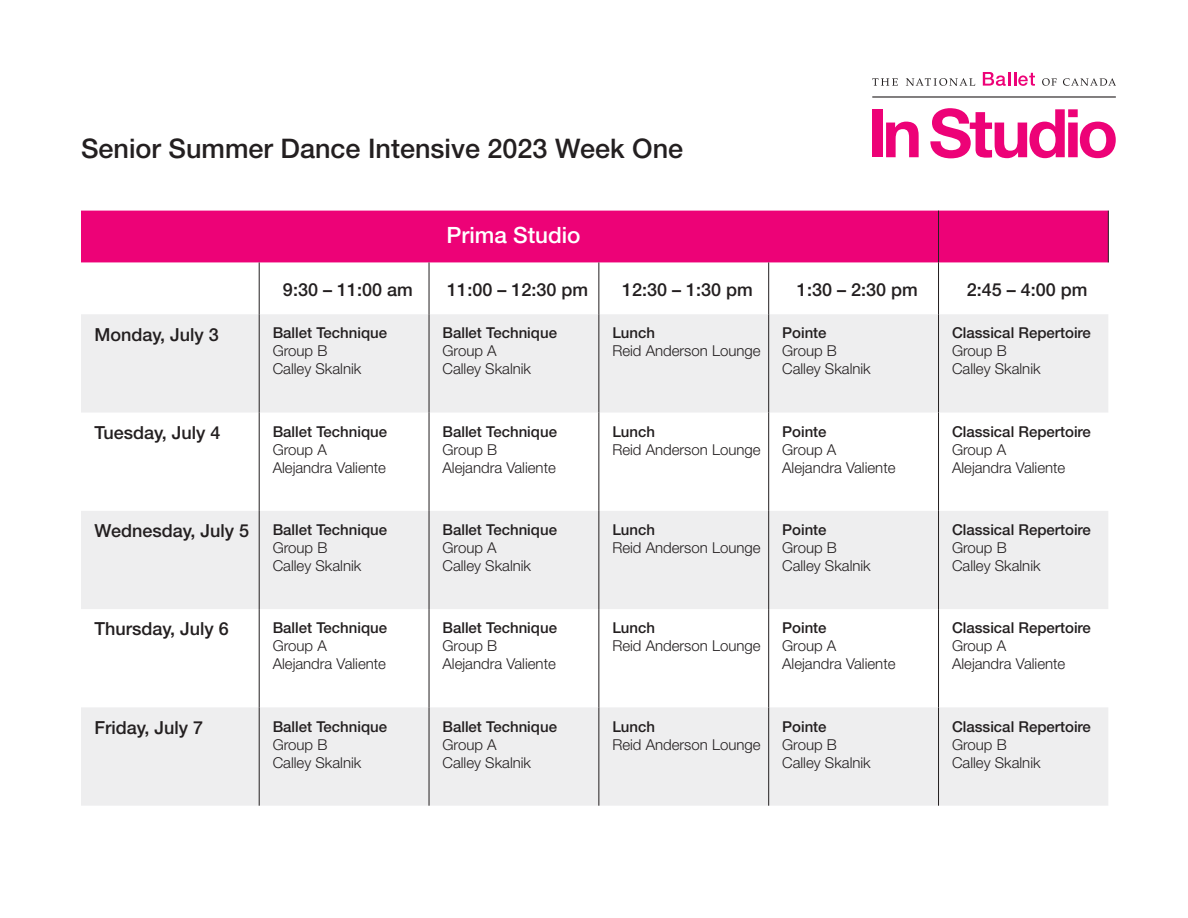
<style>
.page{position:relative;width:1188px;height:918px;background:#fff}
.page>*{position:absolute;margin:0;border:0;box-sizing:border-box;transform-origin:0 0}
.t1{font:500 27px "Helvetica Neue LT Std";color:#231f20}
.t2{font:500 22.5px "Helvetica Neue LT Std";color:#fff}
.t3{font:500 18px "Helvetica Neue LT Std";color:#231f20}
.t4{font:300 15px/18px "Helvetica Neue LT Std";color:#231f20}
.t5{font:500 15px "Helvetica Neue LT Std";color:#231f20}
</style>
<div class="page">
<svg style="left:872px;top:78px;width:26px;height:8px"></svg>
<svg style="left:906px;top:78px;width:69px;height:8px"></svg>
<svg style="left:1042px;top:78px;width:15px;height:8px"></svg>
<svg style="left:1063px;top:78px;width:53px;height:8px"></svg>
<svg style="left:983px;top:72px;width:52px;height:14px"></svg>
<hr style="left:872px;top:96px;width:244px;height:2px;background:#231f20">
<div style="left:872px;top:109px;width:11px;height:48px;background:#ed0277"></div>
<svg style="left:886px;top:122px;width:33px;height:35px"></svg>
<svg style="left:930px;top:108px;width:186px;height:50px"></svg>
<div style="left:81px;top:211px;width:1027px;height:51px;background:#ed0277"></div>
<svg style="left:81px;top:314px;width:1027px;height:492px;fill:#eeeeef"></svg>
<hr style="left:938px;top:211px;width:1px;height:51px;background:#231f20">
<hr style="left:1108px;top:211px;width:1px;height:51px;background:#231f20">
<hr style="left:259px;top:262px;width:1px;height:52px;background:#231f20">
<hr style="left:429px;top:262px;width:1px;height:52px;background:#231f20">
<hr style="left:598px;top:262px;width:1px;height:52px;background:#231f20">
<hr style="left:768px;top:262px;width:1px;height:52px;background:#231f20">
<hr style="left:259px;top:314px;width:1px;height:99px;background:#231f20">
<hr style="left:429px;top:314px;width:1px;height:99px;background:#231f20">
<hr style="left:598px;top:314px;width:1px;height:99px;background:#231f20">
<hr style="left:768px;top:314px;width:1px;height:99px;background:#231f20">
<hr style="left:259px;top:413px;width:1px;height:98px;background:#231f20">
<hr style="left:429px;top:413px;width:1px;height:98px;background:#231f20">
<hr style="left:598px;top:413px;width:1px;height:98px;background:#231f20">
<hr style="left:768px;top:413px;width:1px;height:98px;background:#231f20">
<hr style="left:259px;top:511px;width:1px;height:98px;background:#231f20">
<hr style="left:429px;top:511px;width:1px;height:98px;background:#231f20">
<hr style="left:598px;top:511px;width:1px;height:98px;background:#231f20">
<hr style="left:768px;top:511px;width:1px;height:98px;background:#231f20">
<hr style="left:259px;top:609px;width:1px;height:98px;background:#231f20">
<hr style="left:429px;top:609px;width:1px;height:98px;background:#231f20">
<hr style="left:598px;top:609px;width:1px;height:98px;background:#231f20">
<hr style="left:768px;top:609px;width:1px;height:98px;background:#231f20">
<hr style="left:259px;top:707px;width:1px;height:99px;background:#231f20">
<hr style="left:429px;top:707px;width:1px;height:99px;background:#231f20">
<hr style="left:598px;top:707px;width:1px;height:99px;background:#231f20">
<hr style="left:768px;top:707px;width:1px;height:99px;background:#231f20">
<hr style="left:938px;top:262px;width:1px;height:52px;background:#231f20">
<hr style="left:938px;top:314px;width:1px;height:99px;background:#231f20">
<hr style="left:938px;top:413px;width:1px;height:98px;background:#231f20">
<hr style="left:938px;top:511px;width:1px;height:98px;background:#231f20">
<hr style="left:938px;top:609px;width:1px;height:98px;background:#231f20">
<hr style="left:938px;top:707px;width:1px;height:99px;background:#231f20">
<p class="t1" style="left:81px;top:133px;width:604px">Senior Summer Dance Intensive 2023 Week One</p>
<p class="t2" style="left:446px;top:222px;width:136px">Prima Studio</p>
<p class="t3" style="left:283px;top:278px;width:131px">9:30 – 11:00 am</p>
<p class="t3" style="left:447px;top:278px;width:142px">11:00 – 12:30 pm</p>
<p class="t3" style="left:622px;top:278px;width:132px">12:30 – 1:30 pm</p>
<p class="t3" style="left:797px;top:278px;width:122px">1:30 – 2:30 pm</p>
<p class="t3" style="left:967px;top:278px;width:122px">2:45 – 4:00 pm</p>
<p class="t3" style="left:94px;top:323px;width:126px">Monday, July 3</p>
<p class="t5" style="left:273px;top:324px;width:116px">Ballet Technique</p>
<p class="t4" style="left:273px;top:342px;width:90px">Group B<br>Calley Skalnik</p>
<p class="t3" style="left:94px;top:422px;width:128px">Tuesday, July 4</p>
<p class="t5" style="left:273px;top:422px;width:116px">Ballet Technique</p>
<p class="t4" style="left:273px;top:440px;width:56px">Group A</p>
<p class="t4" style="left:273px;top:458px;width:115px">Alejandra Valiente</p>
<p class="t3" style="left:94px;top:520px;width:156px">Wednesday, July 5</p>
<p class="t5" style="left:273px;top:521px;width:116px">Ballet Technique</p>
<p class="t4" style="left:273px;top:538px;width:56px">Group B</p>
<p class="t4" style="left:273px;top:556px;width:90px">Calley Skalnik</p>
<p class="t3" style="left:94px;top:618px;width:136px">Thursday, July 6</p>
<p class="t5" style="left:273px;top:619px;width:116px">Ballet Technique</p>
<p class="t4" style="left:273px;top:637px;width:56px">Group A</p>
<p class="t4" style="left:273px;top:655px;width:115px">Alejandra Valiente</p>
<p class="t3" style="left:94px;top:717px;width:110px">Friday, July 7</p>
<p class="t5" style="left:273px;top:717px;width:116px">Ballet Technique</p>
<p class="t4" style="left:273px;top:735px;width:56px">Group B</p>
<p class="t4" style="left:273px;top:753px;width:90px">Calley Skalnik</p>
<p class="t5" style="left:443px;top:324px;width:116px">Ballet Technique</p>
<p class="t4" style="left:443px;top:342px;width:56px">Group A</p>
<p class="t4" style="left:443px;top:360px;width:90px">Calley Skalnik</p>
<p class="t5" style="left:443px;top:422px;width:116px">Ballet Technique</p>
<p class="t4" style="left:443px;top:440px;width:56px">Group B</p>
<p class="t4" style="left:443px;top:458px;width:115px">Alejandra Valiente</p>
<p class="t5" style="left:443px;top:521px;width:116px">Ballet Technique</p>
<p class="t4" style="left:443px;top:538px;width:56px">Group A</p>
<p class="t4" style="left:443px;top:556px;width:90px">Calley Skalnik</p>
<p class="t5" style="left:443px;top:619px;width:116px">Ballet Technique</p>
<p class="t4" style="left:443px;top:637px;width:56px">Group B</p>
<p class="t4" style="left:443px;top:655px;width:115px">Alejandra Valiente</p>
<p class="t5" style="left:443px;top:717px;width:116px">Ballet Technique</p>
<p class="t4" style="left:443px;top:735px;width:56px">Group A</p>
<p class="t4" style="left:443px;top:753px;width:90px">Calley Skalnik</p>
<p class="t5" style="left:612px;top:324px;width:44px">Lunch</p>
<p class="t4" style="left:612px;top:342px;width:150px">Reid Anderson Lounge</p>
<p class="t5" style="left:612px;top:422px;width:44px">Lunch</p>
<p class="t4" style="left:612px;top:440px;width:150px">Reid Anderson Lounge</p>
<p class="t5" style="left:612px;top:521px;width:44px">Lunch</p>
<p class="t4" style="left:612px;top:538px;width:150px">Reid Anderson Lounge</p>
<p class="t5" style="left:612px;top:619px;width:44px">Lunch</p>
<p class="t4" style="left:612px;top:637px;width:150px">Reid Anderson Lounge</p>
<p class="t5" style="left:612px;top:717px;width:44px">Lunch</p>
<p class="t4" style="left:612px;top:735px;width:150px">Reid Anderson Lounge</p>
<p class="t5" style="left:782px;top:324px;width:46px">Pointe</p>
<p class="t4" style="left:782px;top:342px;width:56px">Group B</p>
<p class="t4" style="left:782px;top:360px;width:90px">Calley Skalnik</p>
<p class="t5" style="left:782px;top:422px;width:46px">Pointe</p>
<p class="t4" style="left:782px;top:440px;width:56px">Group A</p>
<p class="t4" style="left:782px;top:458px;width:115px">Alejandra Valiente</p>
<p class="t5" style="left:782px;top:521px;width:46px">Pointe</p>
<p class="t4" style="left:782px;top:538px;width:56px">Group B</p>
<p class="t4" style="left:782px;top:556px;width:90px">Calley Skalnik</p>
<p class="t5" style="left:782px;top:619px;width:46px">Pointe</p>
<p class="t4" style="left:782px;top:637px;width:56px">Group A</p>
<p class="t4" style="left:782px;top:655px;width:115px">Alejandra Valiente</p>
<p class="t5" style="left:782px;top:717px;width:46px">Pointe</p>
<p class="t4" style="left:782px;top:735px;width:56px">Group B</p>
<p class="t4" style="left:782px;top:753px;width:90px">Calley Skalnik</p>
<p class="t5" style="left:952px;top:324px;width:140px">Classical Repertoire</p>
<p class="t4" style="left:952px;top:342px;width:56px">Group B</p>
<p class="t4" style="left:952px;top:360px;width:90px">Calley Skalnik</p>
<p class="t5" style="left:952px;top:422px;width:140px">Classical Repertoire</p>
<p class="t4" style="left:952px;top:440px;width:56px">Group A</p>
<p class="t4" style="left:952px;top:458px;width:115px">Alejandra Valiente</p>
<p class="t5" style="left:952px;top:521px;width:140px">Classical Repertoire</p>
<p class="t4" style="left:952px;top:538px;width:56px">Group B</p>
<p class="t4" style="left:952px;top:556px;width:90px">Calley Skalnik</p>
<p class="t5" style="left:952px;top:619px;width:140px">Classical Repertoire</p>
<p class="t4" style="left:952px;top:637px;width:56px">Group A</p>
<p class="t4" style="left:952px;top:655px;width:115px">Alejandra Valiente</p>
<p class="t5" style="left:952px;top:717px;width:140px">Classical Repertoire</p>
<p class="t4" style="left:952px;top:735px;width:56px">Group B</p>
<p class="t4" style="left:952px;top:753px;width:90px">Calley Skalnik</p>
</div>
